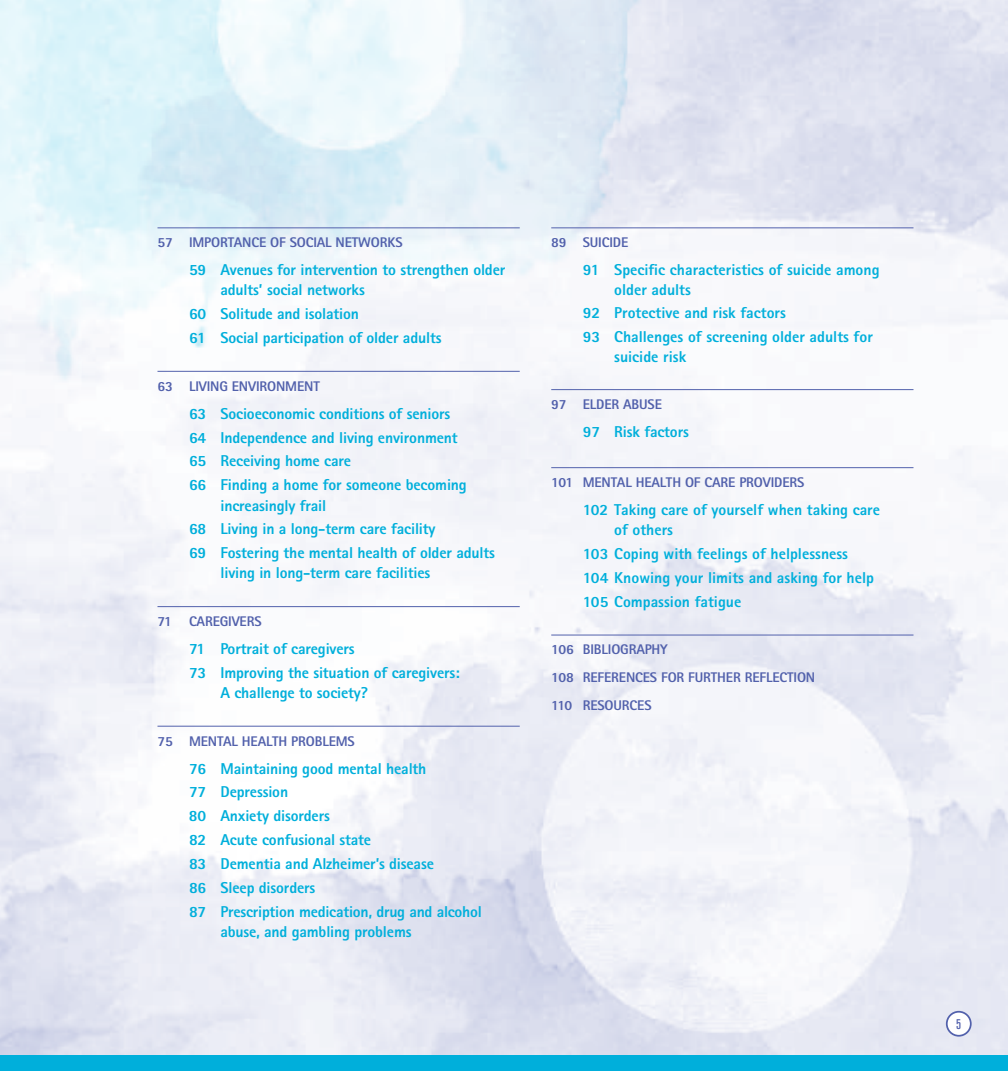
<style>
.page{position:relative;width:1008px;height:1071px;background:#fff}
.page>*{position:absolute;margin:0;border:0;box-sizing:border-box;transform-origin:0 0}
.t1{font:800 15.75px/24px "Rotis Sans Serif";letter-spacing:-.01em;color:#00afdb}
.t2{font:800 14px/28px "Rotis Sans Serif";letter-spacing:-.01em;color:#5261ac}
.t3{font:500 condensed 14px "Akzidenz Grotesk BE";color:#5261ac}
</style>
<div class="page">
<img style="left:0;top:0;width:1008px;height:1055px">
<hr style="left:158px;top:227px;width:362px;height:1px;background:#5261ac">
<hr style="left:158px;top:371px;width:362px;height:1px;background:#5261ac">
<hr style="left:158px;top:606px;width:362px;height:1px;background:#5261ac">
<hr style="left:158px;top:726px;width:362px;height:1px;background:#5261ac">
<hr style="left:551px;top:227px;width:363px;height:1px;background:#5261ac">
<hr style="left:551px;top:389px;width:363px;height:1px;background:#5261ac">
<hr style="left:551px;top:467px;width:363px;height:1px;background:#5261ac">
<hr style="left:551px;top:635px;width:363px;height:1px;background:#5261ac">
<div style="left:947px;top:1012px;width:24px;height:24px;background:#fff;border-radius:50%"></div>
<div style="left:946px;top:1011px;width:26px;height:26px;border:2px solid #5261ac;border-radius:50%"></div>
<div style="left:0;top:1055px;width:1008px;height:16px;background:#00afdb"></div>
<p class="t2" style="left:158px;top:228px;width:45px">57 Impo</p>
<p class="t2" style="left:220px;top:228px;width:10px">rtance</p>
<p class="t2" style="left:270px;top:228px;width:35px">of Socia</p>
<p class="t2" style="left:325px;top:228px;width:77px">l Networks</p>
<p class="t1" style="left:220px;top:260px;width:286px;line-height:20.1px;text-indent:-32px">59 Avenues for intervention to strengthen older adults’ social networks</p>
<p class="t1" style="left:189px;top:302px;width:254px">60 Solitude and isolation<br>61 Social participation of older adults</p>
<p class="t2" style="left:158px;top:372px;width:25px">63 Li</p>
<p class="t2" style="left:199px;top:372px;width:79px">vin g Environment</p>
<p class="t1" style="left:189px;top:401px;width:279px">63 Socioeconomic conditions of seniors 64 Independence and living environment 65 Receiving home care<br>66 Finding a home for someone becoming</p>
<p class="t1" style="left:189px;top:493px;width:307px;text-indent:32px">increasingly frail<br>68 Living in a long-term care facility<br>69 Fostering the mental health of older adults</p>
<p class="t1" style="left:220px;top:561px;width:211px">living in long-term care facilities</p>
<p class="t2" style="left:158px;top:607px;width:104px">71 Caregivers</p>
<p class="t1" style="left:189px;top:636px;width:272px">71 Portrait of caregivers<br>73 Improving the situation of caregivers:</p>
<p class="t1" style="left:220px;top:680px;width:149px">A challenge to society?</p>
<p class="t2" style="left:158px;top:727px;width:50px">75 Menta</p>
<p class="t2" style="left:232px;top:727px;width:107px">l health problems</p>
<p class="t1" style="left:189px;top:756px;width:294px">76 Maintaining good mental health<br>77 Depression<br>80 Anxiety disorders<br>82 Acute confusional state<br>83 Dementia and Alzheimer’s disease<br>86 Sleep disorders<br>87 Prescription medication, drug and alcohol</p>
<p class="t1" style="left:220px;top:920px;width:193px">abuse, and gambling problems</p>
<p class="t2" style="left:551px;top:228px;width:45px">89 Suici</p>
<p class="t2" style="left:613px;top:228px;width:15px">de</p>
<p class="t1" style="left:614px;top:259px;width:267px;line-height:20.1px;text-indent:-32px">91 Specific characteristics of suicide among older adults</p>
<p class="t1" style="left:583px;top:301px;width:292px;line-height:23.4px">92 Protective and risk factors<br>93 Challenges of screening older adults for</p>
<p class="t1" style="left:614px;top:344px;width:74px">suicide risk</p>
<p class="t2" style="left:551px;top:390px;width:97px">97 Elder Abuse</p>
<p class="t1" style="left:583px;top:419px;width:108px">97 Risk factors</p>
<p class="t2" style="left:551px;top:468px;width:50px">101 Menta</p>
<p class="t2" style="left:625px;top:468px;width:178px">l Health of Care Providers</p>
<p class="t1" style="left:614px;top:499px;width:267px;line-height:20.1px;text-indent:-32px">102 Taking care of yourself when taking care of others</p>
<p class="t1" style="left:583px;top:542px;width:293px">103 Coping with feelings of helplessness<br>104 Knowing your limits and asking for help<br>105 Compassion fatigue</p>
<p class="t2" style="left:551px;top:635px;width:118px">106 Bi bliography<br>108 Refe</p>
<p class="t2" style="left:611px;top:663px;width:17px">rences</p>
<p class="t2" style="left:661px;top:663px;width:120px">For Further reflection</p>
<p class="t2" style="left:551px;top:691px;width:31px">110 Resou</p>
<p class="t2" style="left:622px;top:691px;width:16px">rces</p>
<p class="t3" style="left:956px;top:1016px;width:6px">5</p>
</div>
